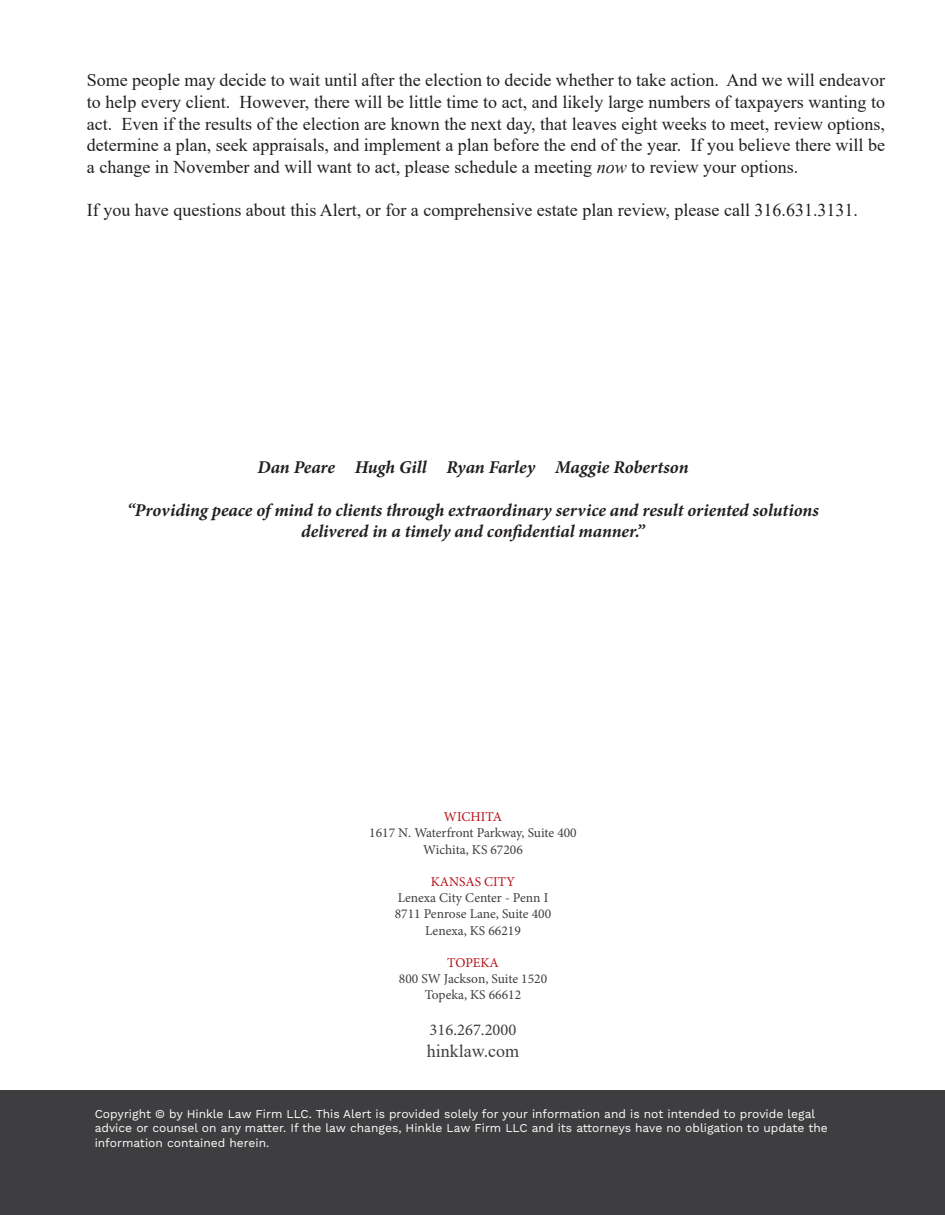
<style>
.page{position:relative;width:945px;height:1215px;background:#fff}
.page>*{position:absolute;margin:0;border:0;box-sizing:border-box;transform-origin:0 0}
.t1{font:18px/21.6px "Times New Roman";color:#231f20;text-align:justify}
.t2{font:italic 700 18px/21.6px "Minion Pro";letter-spacing:-.005em;color:#231f20;text-align:center}
.t3{font:18px "Times New Roman";color:#3e3d3f}
.Paragraph_Style_1{font:16.5px "Minion Pro";color:#3e3d3f}
.Paragraph_Style_1-2{font:13.5px "Minion Pro";color:#3e3d3f}
.Paragraph_Style_1-3{font:13.5px "Minion Pro";color:#b5121b}
.t4{font:12px/14.4px "Work Sans";color:#fff}
.s1{font-style:italic}
</style>
<div class="page">
<div style="left:0;top:1091px;width:945px;height:124px;background:#3e3e40"></div>
<p class="t1" style="left:87px;top:69px;width:800px">Some people may decide to wait until after the election to decide whether to take action. And we will endeavor to help every client. However, there will be little time to act, and likely large numbers of taxpayers wanting to act. Even if the results of the election are known the next day, that leaves eight weeks to meet, review options, determine a plan, seek appraisals, and implement a plan before the end of the year. If you believe there will be a change in November and will want to act, please schedule a meeting <span class="s1">now</span> to review your options.</p>
<p class="t1" style="left:87px;top:199px;width:773px">If you have questions about this Alert, or for a comprehensive estate plan review, please call 316.631.3131.</p>
<p class="t2" style="left:258px;top:456px;width:433px">Dan Peare Hugh Gill Ryan Farley Maggie Robertson</p>
<p class="t2" style="left:127px;top:499px;width:693px">“Providing peace of mind to clients through extraordinary service and result oriented solutions delivered in a timely and confidential manner.”</p>
<p class="Paragraph_Style_1-3" style="left:444px;top:808px;width:60px">WICHITA</p>
<p class="Paragraph_Style_1-2" style="left:369px;top:824px;width:209px">1617 N. Waterfront Parkway, Suite 400</p>
<p class="Paragraph_Style_1-2" style="left:423px;top:840px;width:101px">Wichita, KS 67206</p>
<p class="Paragraph_Style_1-3" style="left:431px;top:873px;width:86px">KANSAS CITY</p>
<p class="Paragraph_Style_1-2" style="left:398px;top:889px;width:152px">Lenexa City Center - Penn I</p>
<p class="Paragraph_Style_1-2" style="left:395px;top:905px;width:158px">8711 Penrose Lane, Suite 400</p>
<p class="Paragraph_Style_1-2" style="left:425px;top:921px;width:97px">Lenexa, KS 66219</p>
<p class="Paragraph_Style_1-3" style="left:447px;top:954px;width:53px">TOPEKA</p>
<p class="Paragraph_Style_1-2" style="left:399px;top:970px;width:150px">800 SW Jackson, Suite 1520</p>
<p class="Paragraph_Style_1-2" style="left:425px;top:986px;width:98px">Topeka, KS 66612</p>
<p class="Paragraph_Style_1" style="left:430px;top:1019px;width:88px">316.267.2000</p>
<p class="t3" style="left:427px;top:1038px;width:94px">hinklaw.com</p>
<p class="t4" style="left:95px;top:1107px;width:735px">Copyright © by Hinkle Law Firm LLC. This Alert is provided solely for your information and is not intended to provide legal advice or counsel on any matter. If the law changes, Hinkle Law Firm LLC and its attorneys have no obligation to update the information contained herein.</p>
</div>
